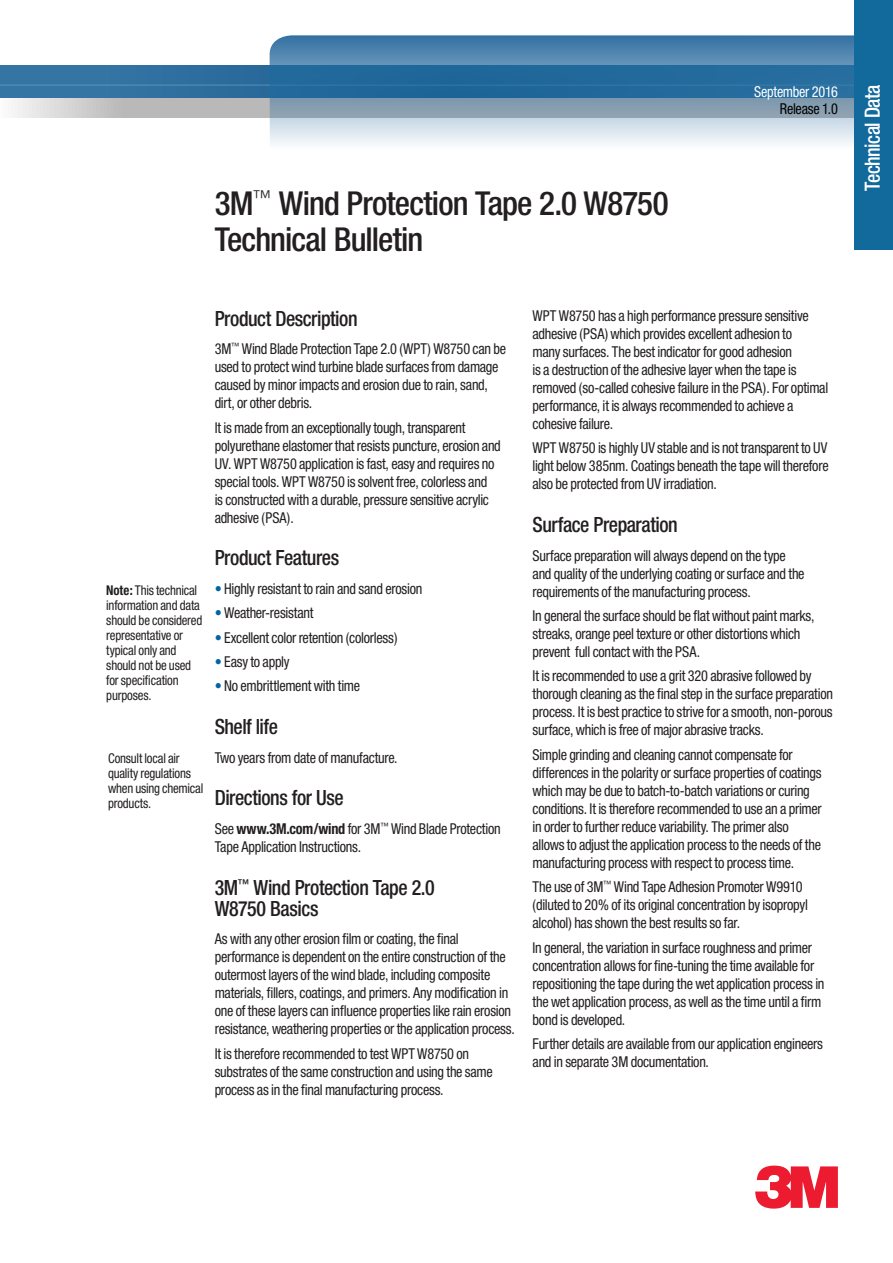
<style>
.page{position:relative;width:893px;height:1263px;background:#fff}
.page>*{position:absolute;margin:0;border:0;box-sizing:border-box;transform-origin:0 0}
.t1{font:500 condensed 33px/36px "Helvetica Neue";letter-spacing:-.025em;color:#231f20}
.t2{font:500 condensed 21px/21px "Helvetica Neue";letter-spacing:-.02em;color:#231f20;scale:.95 1}
.t3{font:500 condensed 21px "Helvetica Neue";letter-spacing:-.025em;color:#fff;scale:.95 1}
.t4{font:condensed 15px/18px "Helvetica Neue";letter-spacing:-.02em;color:#231f20;scale:.95 1}
.t5{font:condensed 15px "Helvetica Neue";letter-spacing:-.02em;color:#fff;scale:.95 1}
.t6{font:condensed 15px "Helvetica Neue";letter-spacing:-.015em;color:#000101;scale:.95 1}
.t7{font:condensed 13.5px/15px "Helvetica Neue";letter-spacing:-.015em;color:#231f20;scale:.95 1}
.s1{font-weight:700}
.s2{color:#0065a4}
</style>
<div class="page">
<svg style="left:755px;top:1165px;width:83px;height:43px"></svg>
<svg style="left:15px;top:98px;width:255px;height:19px;fill:#b9b9b9"></svg>
<svg style="left:270px;top:35px;width:584px;height:109px"></svg>
<div style="left:0;top:66px;width:893px;height:32px;background:linear-gradient(to right,#3071a0,#1e679a)"></div>
<div style="left:854px;top:0;width:39px;height:250px;background:#11699c"></div>
<p class="t5" style="left:754px;top:83px;width:90px">September 2016</p>
<p class="t6" style="left:780px;top:100px;width:63px">Release 1.0</p>
<h1 class="t1" style="left:215px;top:185px;width:455px">3M<sup>™</sup> Wind Protection Tape 2.0 W8750<br>Technical Bulletin</h1>
<p class="t7" style="left:106px;top:582px;width:103px"><span class="s1">Note:</span> This technical information and data should be considered representative or typical only and should not be used for specification purposes.</p>
<p class="t7" style="left:108px;top:751px;width:102px">Consult local air quality regulations when using chemical products.</p>
<h2 class="t2" style="left:215px;top:307px;width:152px">Product Description</h2>
<p class="t4" style="left:215px;top:340px;width:308px">3M<sup>™</sup> Wind Blade Protection Tape 2.0 (WPT) W8750 can be used to protect wind turbine blade surfaces from damage caused by minor impacts and erosion due to rain, sand, dirt, or other debris.</p>
<p class="t4" style="left:215px;top:418px;width:303px">It is made from an exceptionally tough, transparent polyurethane elastomer that resists puncture, erosion and UV. WPT W8750 application is fast, easy and requires no special tools. WPT W8750 is solvent free, colorless and<br>is constructed with a durable, pressure sensitive acrylic adhesive (PSA).</p>
<h2 class="t2" style="left:215px;top:547px;width:132px">Product Features</h2>
<p class="t4" style="left:215px;top:579px;width:220px"><span class="s2">•</span> Highly resistant to rain and sand erosion</p>
<p class="t4" style="left:215px;top:604px;width:106px"><span class="s2">•</span> Weather-resistant</p>
<p class="t4" style="left:215px;top:628px;width:194px"><span class="s2">•</span> Excellent color retention (colorless)</p>
<p class="t4" style="left:215px;top:653px;width:80px"><span class="s2">•</span> Easy to apply</p>
<p class="t4" style="left:215px;top:677px;width:155px"><span class="s2">•</span> No embrittlement with time</p>
<h2 class="t2" style="left:215px;top:716px;width:68px">Shelf life</h2>
<p class="t4" style="left:215px;top:748px;width:194px">Two years from date of manufacture.</p>
<h2 class="t2" style="left:215px;top:787px;width:137px">Directions for Use</h2>
<p class="t4" style="left:215px;top:819px;width:303px">See <span class="s1">www.3M.com/wind</span> for 3M<sup>™</sup> Wind Blade Protection<br>Tape Application Instructions.</p>
<h2 class="t2" style="left:215px;top:876px;width:233px">3M<sup>™</sup> Wind Protection Tape 2.0<br>W8750 Basics</h2>
<p class="t4" style="left:215px;top:930px;width:317px">As with any other erosion film or coating, the final performance is dependent on the entire construction of the outermost layers of the wind blade, including composite materials, fillers, coatings, and primers. Any modification in one of these layers can influence properties like rain erosion resistance, weathering properties or the application process.</p>
<p class="t4" style="left:215px;top:1044px;width:294px">It is therefore recommended to test WPT W8750 on substrates of the same construction and using the same process as in the final manufacturing process.</p>
<p class="t4" style="left:533px;top:307px;width:313px">WPT W8750 has a high performance pressure sensitive adhesive (PSA) which provides excellent adhesion to<br>many surfaces. The best indicator for good adhesion<br>is a destruction of the adhesive layer when the tape is removed (so-called cohesive failure in the PSA). For optimal performance, it is always recommended to achieve a cohesive failure.</p>
<p class="t4" style="left:533px;top:439px;width:313px;text-align:justify">WPT W8750 is highly UV stable and is not transparent to UV light below 385nm. Coatings beneath the tape will therefore also be protected from UV irradiation.</p>
<h2 class="t2" style="left:533px;top:514px;width:154px">Surface Preparation</h2>
<p class="t4" style="left:533px;top:546px;width:288px">Surface preparation will always depend on the type and quality of the underlying coating or surface and the requirements of the manufacturing process.</p>
<p class="t4" style="left:533px;top:607px;width:298px">In general the surface should be flat without paint marks, streaks, orange peel texture or other distortions which prevent full contact with the PSA.</p>
<p class="t4" style="left:533px;top:667px;width:318px">It is recommended to use a grit 320 abrasive followed by thorough cleaning as the final step in the surface preparation process. It is best practice to strive for a smooth, non-porous surface, which is free of major abrasive tracks.</p>
<p class="t4" style="left:533px;top:745px;width:306px">Simple grinding and cleaning cannot compensate for differences in the polarity or surface properties of coatings which may be due to batch-to-batch variations or curing conditions. It is therefore recommended to use an a primer in order to further reduce variability. The primer also allows to adjust the application process to the needs of the manufacturing process with respect to process time.</p>
<p class="t4" style="left:533px;top:878px;width:291px">The use of 3M<sup>™</sup> Wind Tape Adhesion Promoter W9910 (diluted to 20% of its original concentration by isopropyl alcohol) has shown the best results so far.</p>
<p class="t4" style="left:533px;top:938px;width:309px">In general, the variation in surface roughness and primer concentration allows for fine-tuning the time available for repositioning the tape during the wet application process in the wet application process, as well as the time until a firm bond is developed.</p>
<p class="t4" style="left:533px;top:1034px;width:307px">Further details are available from our application engineers and in separate 3M documentation.</p>
<h2 class="t3" style="left:860px;top:191px;width:114px;rotate:-90deg">Technical Data</h2>
</div>
